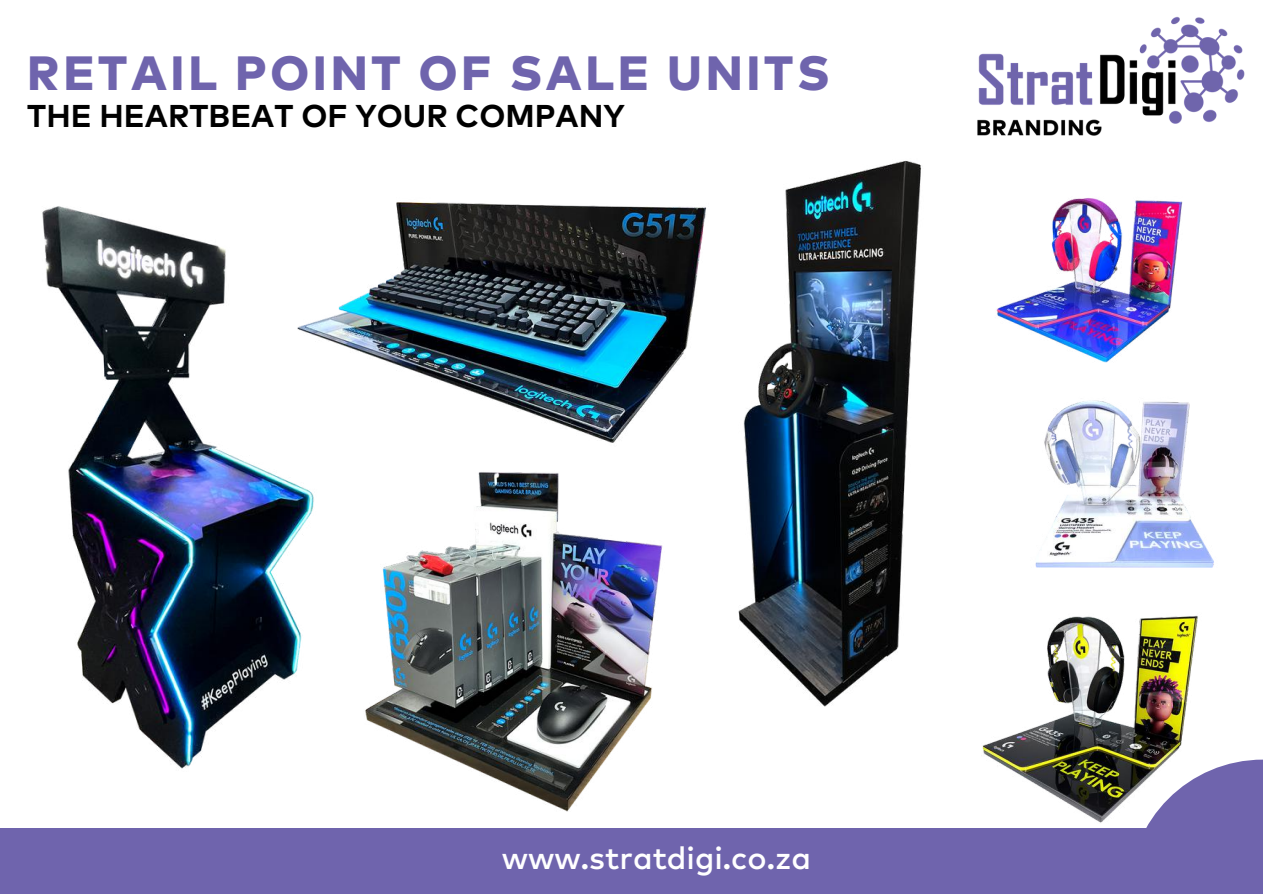
<style>
.page{position:relative;width:1263px;height:894px;background:#fff}
.page>*{position:absolute;margin:0;border:0;box-sizing:border-box;transform-origin:0 0}
.t1{font:800 48px "Mark OT";letter-spacing:.075em;color:#6f64ad}
.t2{font:700 31.5px "Mark OT";color:#000}
.t3{font:500 31.5px "Mark OT";color:#fff}
</style>
<div class="page">
<div style="left:0;top:827px;width:1263px;height:66px;background:#6f64ad"></div>
<img style="left:42px;top:206px;width:272px;height:563px">
<img style="left:286px;top:202px;width:338px;height:285px">
<img style="left:1052px;top:198px;width:131px;height:165px">
<img style="left:1052px;top:400px;width:162px;height:168px">
<img style="left:945px;top:615px;width:253px;height:213px">
<img style="left:624px;top:160px;width:428px;height:555px">
<img style="left:357px;top:430px;width:324px;height:382px">
<svg style="left:1129px;top:759px;width:134px;height:69px;fill:#6f64ad"></svg>
<img style="left:956px;top:16px;width:289px;height:151px">
<h1 class="t1" style="left:27px;top:52px;width:804px">RETAIL POINT OF SALE UNITS</h1>
<p class="t2" style="left:27px;top:102px;width:599px">THE HEARTBEAT OF YOUR COMPANY</p>
<p class="t3" style="left:502px;top:844px;width:311px">www.stratdigi.co.za</p>
</div>
